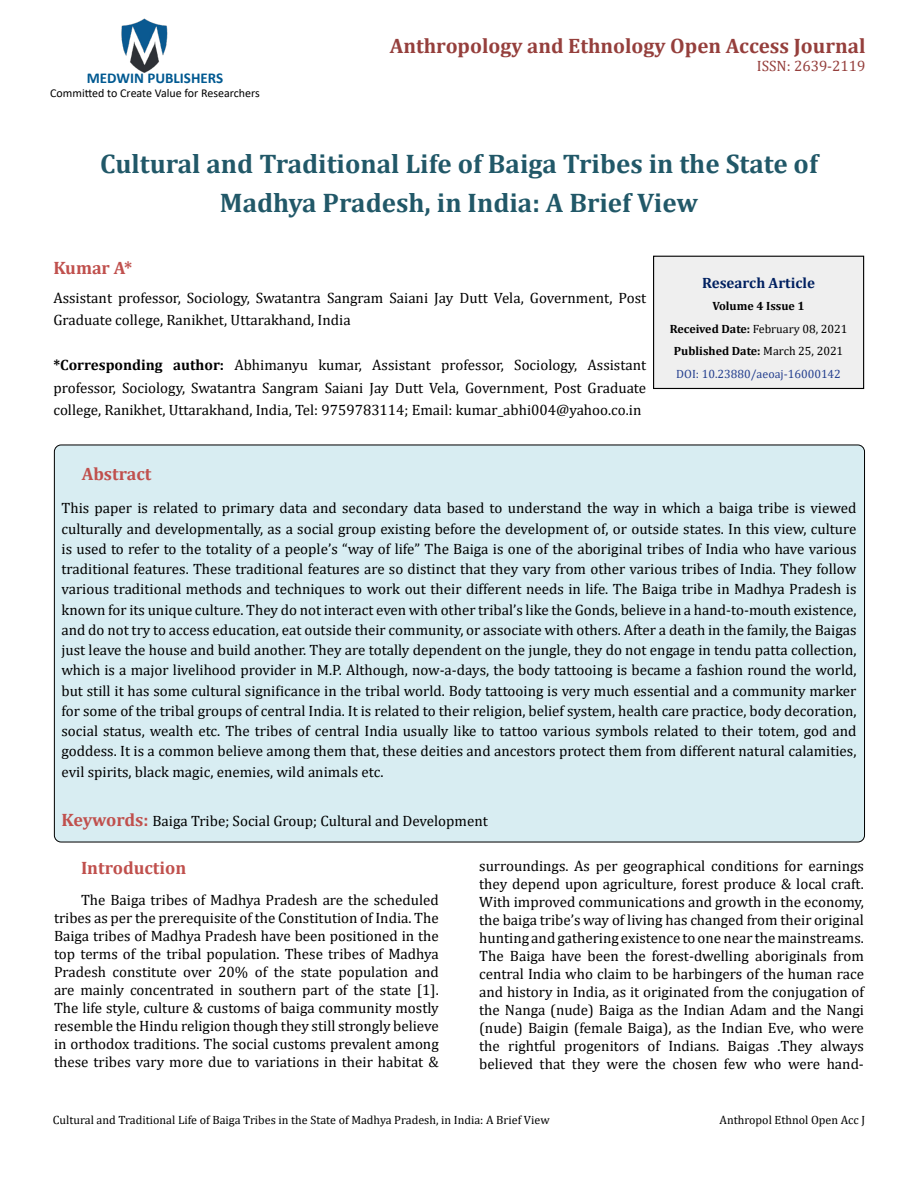
<style>
.page{position:relative;width:918px;height:1188px;background:#fff}
.page>*{position:absolute;margin:0;border:0;box-sizing:border-box;transform-origin:0 0}
.t1{font:700 27px/39px "Cambria";color:#215868;text-align:center}
.t2{font:700 21px "Cambria";color:#953f3c}
.t3{font:700 18px "Cambria";color:#c0504d}
.t4{font:15px/18px "Cambria";color:#000;text-align:justify}
.t5{font:700 15px "Calibri";color:#005991}
.t6{font:700 15px "Cambria";color:#002060}
.t7{font:15px "Cambria";color:#953f3c}
.t8{font:12px "Cambria";color:#000}
.t9{font:700 12px/22.5px "Cambria";color:#000;text-align:center}
.t10{font:12px "Calibri";color:#000}
.s1{font-weight:700}
.s2{font-weight:400}
.s3{font-weight:400;color:#25408f}
.s4{font-weight:700;font-size:18px;color:#c0504d}
</style>
<div class="page">
<img style="left:121px;top:18px;width:47px;height:55px">
<div style="left:654px;top:256px;width:210px;height:132px;background:#efefef"></div>
<div style="left:653px;top:256px;width:211px;height:133px;border:1px solid #000"></div>
<div style="left:54px;top:445px;width:811px;height:397px;background:#d8edf2;border-radius:7px"></div>
<p class="t5" style="left:87px;top:67px;width:138px">MEDWIN PUBLISHERS</p>
<p class="t10" style="left:50px;top:85px;width:211px">Committed to Create Value for Researchers</p>
<h2 class="t2" style="left:390px;top:31px;width:477px">Anthropology and Ethnology Open Access Journal</h2>
<p class="t7" style="left:757px;top:57px;width:110px">ISSN: 2639-2119</p>
<h1 class="t1" style="left:100px;top:144px;width:719px">Cultural and Traditional Life of Baiga Tribes in the State of<br>Madhya Pradesh, in India: A Brief View</h1>
<p class="t3" style="left:53px;top:255px;width:81px">Kumar A*</p>
<p class="t4" style="left:53px;top:286px;width:594px;line-height:22.5px">Assistant professor, Sociology, Swatantra Sangram Saiani Jay Dutt Vela, Government, Post<br>Graduate college, Ranikhet, Uttarakhand, India</p>
<p class="t4" style="left:53px;top:354px;width:594px;line-height:22.5px"><span class="s1">*Corresponding author:</span> Abhimanyu kumar, Assistant professor, Sociology, Assistant professor, Sociology, Swatantra Sangram Saiani Jay Dutt Vela, Government, Post Graduate college, Ranikhet, Uttarakhand, India, Tel: 9759783114; Email: kumar_abhi004@yahoo.co.in</p>
<p class="t6" style="left:702px;top:272px;width:114px">Research Article</p>
<p class="t9" style="left:670px;top:295px;width:179px">Volume 4 Issue 1<br>Received Date: <span class="s2">February 08, 2021<br></span>Published Date: <span class="s2">March 25, 2021<br></span><span class="s3">DOI: 10.23880/aeoaj-16000142</span></p>
<p class="t3" style="left:82px;top:461px;width:71px">Abstract</p>
<p class="t4" style="left:62px;top:498px;width:797px;line-height:20.2px">This paper is related to primary data and secondary data based to understand the way in which a baiga tribe is viewed culturally and developmentally, as a social group existing before the development of, or outside states. In this view, culture is used to refer to the totality of a people’s “way of life” The Baiga is one of the aboriginal tribes of India who have various traditional features. These traditional features are so distinct that they vary from other various tribes of India. They follow various traditional methods and techniques to work out their different needs in life. The Baiga tribe in Madhya Pradesh is known for its unique culture. They do not interact even with other tribal’s like the Gonds, believe in a hand-to-mouth existence, and do not try to access education, eat outside their community, or associate with others. After a death in the family, the Baigas just leave the house and build another. They are totally dependent on the jungle, they do not engage in tendu patta collection, which is a major livelihood provider in M.P. Although, now-a-days, the body tattooing is became a fashion round the world, but still it has some cultural significance in the tribal world. Body tattooing is very much essential and a community marker for some of the tribal groups of central India. It is related to their religion, belief system, health care practice, body decoration, social status, wealth etc. The tribes of central India usually like to tattoo various symbols related to their totem, god and goddess. It is a common believe among them that, these deities and ancestors protect them from different natural calamities, evil spirits, black magic, enemies, wild animals etc.</p>
<p class="t4" style="left:62px;top:812px;width:428px"><span class="s4">Keywords:</span> Baiga Tribe; Social Group; Cultural and Development</p>
<p class="t3" style="left:81px;top:855px;width:107px">Introduction</p>
<p class="t4" style="left:54px;top:891px;width:386px;text-indent:27px">The Baiga tribes of Madhya Pradesh are the scheduled tribes as per the prerequisite of the Constitution of India. The Baiga tribes of Madhya Pradesh have been positioned in the top terms of the tribal population. These tribes of Madhya Pradesh constitute over 20% of the state population and are mainly concentrated in southern part of the state [1].<br>The life style, culture &amp; customs of baiga community mostly resemble the Hindu religion though they still strongly believe in orthodox traditions. The social customs prevalent among these tribes vary more due to variations in their habitat &amp;</p>
<p class="t4" style="left:479px;top:857px;width:386px">surroundings. As per geographical conditions for earnings they depend upon agriculture, forest produce &amp; local craft.<br>With improved communications and growth in the economy, the baiga tribe’s way of living has changed from their original hunting and gathering existence to one near the mainstreams.<br>The Baiga have been the forest-dwelling aboriginals from central India who claim to be harbingers of the human race and history in India, as it originated from the conjugation of the Nanga (nude) Baiga as the Indian Adam and the Nangi (nude) Baigin (female Baiga), as the Indian Eve, who were the rightful progenitors of Indians. Baigas .They always believed that they were the chosen few who were hand-</p>
<p class="t8" style="left:53px;top:1113px;width:498px">Cultural and Traditional Life of Baiga Tribes in the State of Madhya Pradesh, in India: A Brief View</p>
<p class="t8" style="left:720px;top:1113px;width:147px">Anthropol Ethnol Open Acc J</p>
</div>
